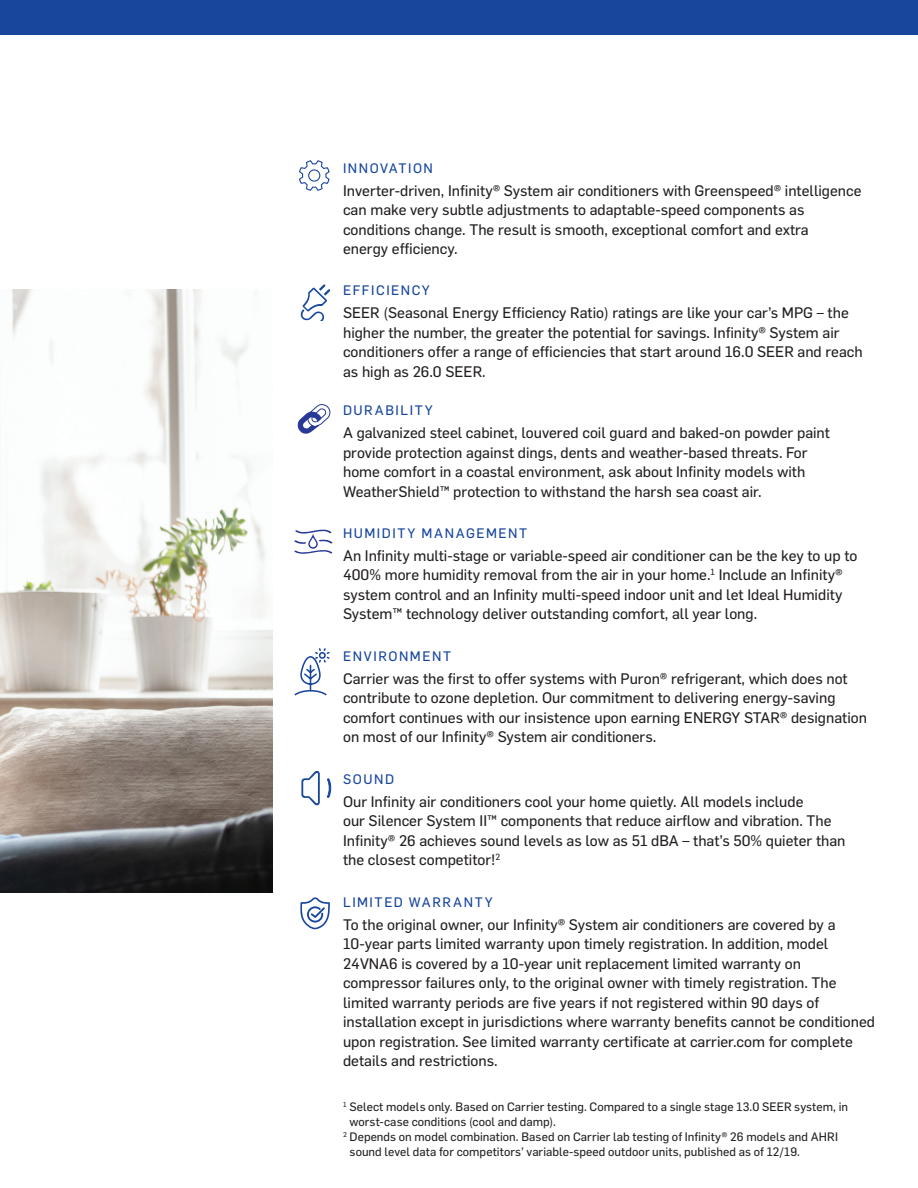
<style>
.page{position:relative;width:918px;height:1188px;background:#fff}
.page>*{position:absolute;margin:0;border:0;box-sizing:border-box;transform-origin:0 0}
.t1{font:15px/19.5px "Flama Basic";color:#231f20}
.t2{font:13.5px "Flama Basic";letter-spacing:.11em;color:#18469d}
.t3{font:12px/15px "Flama Basic";letter-spacing:.005em;color:#231f20}
</style>
<div class="page">
<img style="left:0;top:290px;width:272px;height:602px">
<svg style="left:299px;top:160px;width:31px;height:31px"></svg>
<svg style="left:294px;top:530px;width:38px;height:24px"></svg>
<svg style="left:326px;top:778px;width:5px;height:20px"></svg>
<svg style="left:302px;top:771px;width:18px;height:34px"></svg>
<svg style="left:300px;top:897px;width:30px;height:32px"></svg>
<svg style="left:301px;top:284px;width:29px;height:36px"></svg>
<svg style="left:298px;top:404px;width:32px;height:29px"></svg>
<svg style="left:294px;top:648px;width:36px;height:48px"></svg>
<div style="left:0;top:0;width:918px;height:35px;background:#18469d"></div>
<p class="t2" style="left:343px;top:159px;width:91px">INNOVATION</p>
<p class="t1" style="left:343px;top:180px;width:520px">Inverter-driven, Infinity® System air conditioners with Greenspeed® intelligence can make very subtle adjustments to adaptable-speed components as conditions change. The result is smooth, exceptional comfort and extra<br>energy efficiency.</p>
<p class="t2" style="left:343px;top:281px;width:88px">EFFICIENCY</p>
<p class="t1" style="left:343px;top:302px;width:521px">SEER (Seasonal Energy Efficiency Ratio) ratings are like your car’s MPG – the higher the number, the greater the potential for savings. Infinity® System air conditioners offer a range of efficiencies that start around 16.0 SEER and reach as high as 26.0 SEER.</p>
<p class="t2" style="left:343px;top:401px;width:91px">DURABILITY</p>
<p class="t1" style="left:343px;top:422px;width:488px">A galvanized steel cabinet, louvered coil guard and baked-on powder paint provide protection against dings, dents and weather-based threats. For home comfort in a coastal environment, ask about Infinity models with WeatherShield™ protection to withstand the harsh sea coast air.</p>
<p class="t2" style="left:343px;top:524px;width:186px">HUMIDITY MANAGEMENT</p>
<p class="t1" style="left:343px;top:545px;width:516px">An Infinity multi-stage or variable-speed air conditioner can be the key to up to 400% more humidity removal from the air in your home.<sup>1</sup> Include an Infinity® system control and an Infinity multi-speed indoor unit and let Ideal Humidity System™ technology deliver outstanding comfort, all year long.</p>
<p class="t2" style="left:343px;top:647px;width:110px">ENVIRONMENT</p>
<p class="t1" style="left:343px;top:668px;width:525px">Carrier was the first to offer systems with Puron® refrigerant, which does not contribute to ozone depletion. Our commitment to delivering energy-saving comfort continues with our insistence upon earning ENERGY STAR® designation on most of our Infinity® System air conditioners.</p>
<p class="t2" style="left:343px;top:770px;width:52px">SOUND</p>
<p class="t1" style="left:343px;top:791px;width:504px">Our Infinity air conditioners cool your home quietly. All models include<br>our Silencer System II™ components that reduce airflow and vibration. The Infinity® 26 achieves sound levels as low as 51 dBA – that’s 50% quieter than the closest competitor!<sup>2</sup></p>
<p class="t2" style="left:343px;top:893px;width:151px">LIMITED WARRANTY</p>
<p class="t1" style="left:343px;top:914px;width:534px">To the original owner, our Infinity® System air conditioners are covered by a 10-year parts limited warranty upon timely registration. In addition, model 24VNA6 is covered by a 10-year unit replacement limited warranty on compressor failures only, to the original owner with timely registration. The limited warranty periods are five years if not registered within 90 days of installation except in jurisdictions where warranty benefits cannot be conditioned upon registration. See limited warranty certificate at carrier.com for complete details and restrictions.</p>
<p class="t3" style="left:349px;top:1098px;width:500px;text-indent:-6px"><sup>1</sup> Select models only. Based on Carrier testing. Compared to a single stage 13.0 SEER system, in worst-case conditions (cool and damp).</p>
<p class="t3" style="left:350px;top:1128px;width:490px;text-indent:-7px"><sup>2</sup> Depends on model combination. Based on Carrier lab testing of Infinity® 26 models and AHRI sound level data for competitors’ variable-speed outdoor units, published as of 12/19.</p>
</div>
